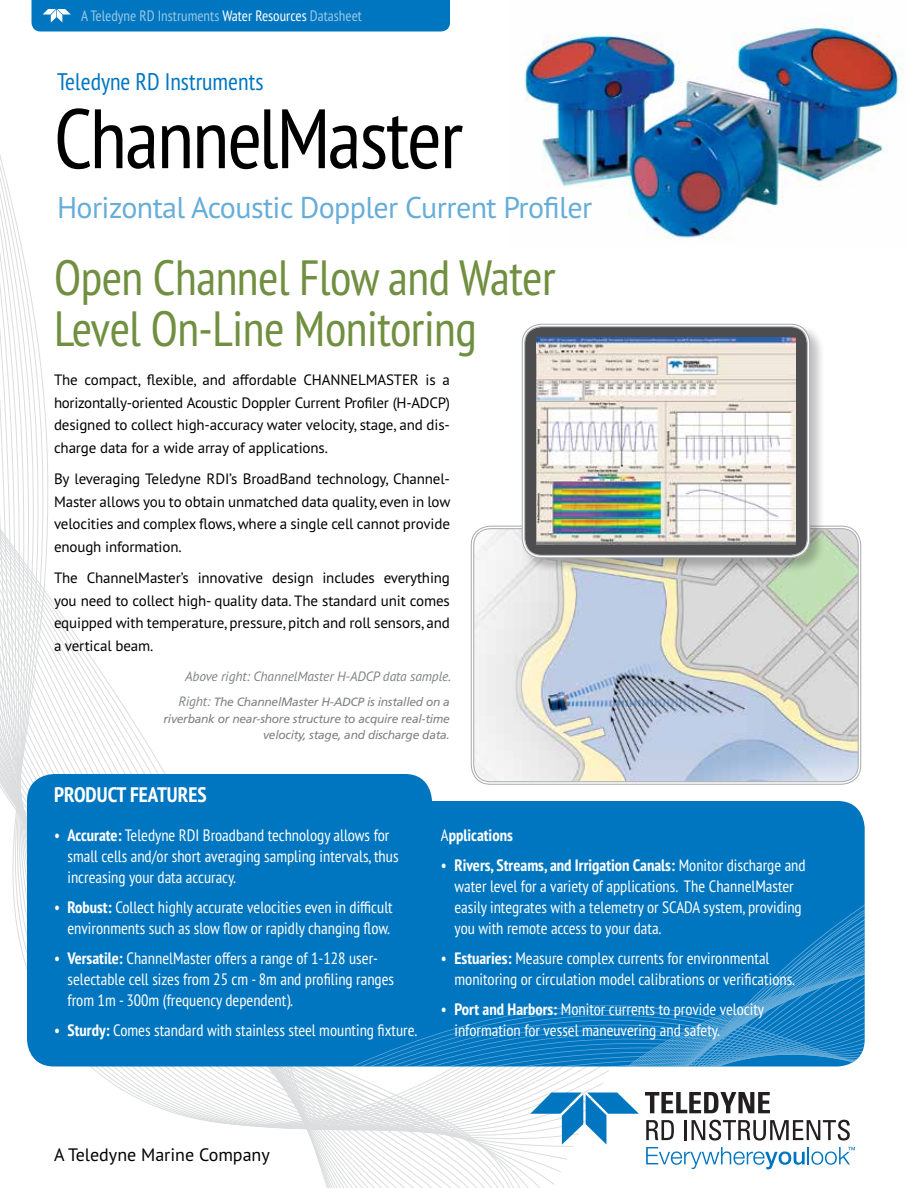
<style>
.page{position:relative;width:918px;height:1188px;background:#fff}
.page>*{position:absolute;margin:0;border:0;box-sizing:border-box;transform-origin:0 0}
.t1{font:condensed 84px "PT Sans Pro";letter-spacing:-.02em;color:#000}
.t2{font:condensed 49.5px/51px "PT Sans Pro";letter-spacing:-.01em;color:#718f40}
.t3{font:30px "PT Sans Pro";letter-spacing:-.02em;color:#66add9}
.t4{font:condensed 24px "PT Sans Pro";color:#0076c0}
.t5{font:700 condensed 21px "PT Sans Pro";color:#fff}
.t6{font:18px "PT Sans Pro";color:#000}
.t7{font:condensed 16.5px/21px "PT Sans Pro";color:#fff}
.t8{font:700 condensed 16.5px "PT Sans Pro";color:#fff}
.t9{font:15px/22.5px "PT Sans Pro";letter-spacing:-.01em;color:#000;text-align:justify}
.t10{font:condensed 15px "PT Sans Pro";color:#99c8e6}
.t11{font:italic 13.5px "PT Sans Pro";letter-spacing:-.01em;color:#808285}
.t12{font:italic 12px/16.5px "Frutiger";letter-spacing:-.02em;color:#808285;text-align:right}
.s1{color:#fff}
.s2{font-family:"PT Sans Pro";font-size:13.5px}
.s3{font-weight:700}
.s4{font-weight:400}
</style>
<div class="page">
<svg style="left:0;top:287px;width:470px;height:901px"></svg>
<div style="left:32px;top:0;width:418px;height:32px;background:#0076c0"></div>
<svg style="left:645px;top:1092px;width:125px;height:21px"></svg>
<svg style="left:646px;top:1120px;width:28px;height:20px"></svg>
<hr style="left:684px;top:1120px;width:3px;height:20px;background:#231f20">
<svg style="left:692px;top:1120px;width:158px;height:21px"></svg>
<svg style="left:646px;top:1147px;width:209px;height:22px"></svg>
<svg style="left:530px;top:1093px;width:109px;height:52px"></svg>
<div style="left:27px;top:774px;width:405px;height:261px;background:#0076c0;border-radius:27px"></div>
<div style="left:27px;top:801px;width:838px;height:265px;background:#0076c0;border-radius:27px"></div>
<svg style="left:353px;top:801px;width:512px;height:265px"></svg>
<img style="left:472px;top:527px;width:388px;height:256px">
<img style="left:524px;top:24px;width:381px;height:216px">
<div style="left:521px;top:323px;width:304px;height:250px;background:#000;opacity:.25"></div>
<div style="left:524px;top:326px;width:284px;height:230px;background:#4d4d4f;border-radius:18px"></div>
<img style="left:537px;top:338px;width:258px;height:206px">
<div style="left:522px;top:324px;width:288px;height:234px;border:1px solid #a7a9ac;border-radius:19px"></div>
<div style="left:524px;top:326px;width:284px;height:230px;border:1px solid #a7a9ac;border-radius:17px"></div>
<p class="t10" style="left:81px;top:6px;width:282px">A Teledyne RD Instruments <span class="s1">Water Resources</span> Datasheet</p>
<h3 class="t4" style="left:57px;top:66px;width:208px">Teledyne RD Instruments</h3>
<h1 class="t1" style="left:54px;top:84px;width:411px">ChannelMaster</h1>
<h3 class="t3" style="left:57px;top:188px;width:537px">Horizontal Acoustic Doppler Current Profiler</h3>
<h2 class="t2" style="left:54px;top:250px;width:503px">Open Channel Flow and Water<br>Level On-Line Monitoring</h2>
<p class="t9" style="left:54px;top:368px;width:398px">The compact, flexible, and affordable CHANNELMASTER is a horizontally-oriented Acoustic Doppler Current Profiler (H-ADCP) designed to collect high-accuracy water velocity, stage, and dis&shy;charge data for a wide array of applications.</p>
<p class="t9" style="left:54px;top:467px;width:398px">By leveraging Teledyne RDI’s BroadBand technology, Channel-Master allows you to obtain unmatched data quality, even in low velocities and complex flows, where a single cell cannot provide enough information.</p>
<p class="t9" style="left:54px;top:566px;width:398px">The ChannelMaster’s innovative design includes everything you need to collect high- quality data. The standard unit comes equipped with temperature, pressure, pitch and roll sensors, and a vertical beam.</p>
<p class="t11" style="left:185px;top:667px;width:267px">Above right: ChannelMaster H-ADCP data sample.</p>
<p class="t12" style="left:164px;top:694px;width:288px"><span class="s2">Right:</span> The ChannelMaster H-ADCP is installed on a riverbank or near-shore structure to acquire real-time velocity, stage, and discharge data.</p>
<p class="t5" style="left:54px;top:781px;width:154px">PRODUCT FEATURES</p>
<p class="t7" style="left:67px;top:824px;width:333px;text-indent:-13px">• <span class="s3">Accurate:</span> Teledyne RDI Broadband technology allows for small cells and/or short averaging sampling intervals, thus increasing your data accuracy.</p>
<p class="t7" style="left:54px;top:896px;width:340px;text-align:right">• <span class="s3">Robust:</span> Collect highly accurate velocities even in difficult environments such as slow flow or rapidly changing flow.</p>
<p class="t7" style="left:67px;top:947px;width:328px;text-indent:-13px">• <span class="s3">Versatile:</span> ChannelMaster offers a range of 1-128 user&shy;selectable cell sizes from 25 cm - 8m and profiling ranges from 1m - 300m (frequency dependent).</p>
<p class="t7" style="left:54px;top:1019px;width:365px">• <span class="s3">Sturdy:</span> Comes standard with stainless steel mounting fixture.</p>
<p class="t8" style="left:441px;top:824px;width:73px"><span class="s4">A</span>pplications</p>
<p class="t7" style="left:454px;top:854px;width:353px;text-indent:-13px">• <span class="s3">Rivers, Streams, and Irrigation Canals:</span> Monitor discharge and water level for a variety of applications. The ChannelMaster easily integrates with a telemetry or SCADA system, providing you with remote access to your data.</p>
<p class="t7" style="left:454px;top:947px;width:342px;text-indent:-13px">• <span class="s3">Estuaries:</span> Measure complex currents for environmental monitoring or circulation model calibrations or verifications.</p>
<p class="t7" style="left:454px;top:998px;width:311px;text-indent:-13px">• <span class="s3">Port and Harbors:</span> Monitor currents to provide velocity information for vessel maneuvering and safety.</p>
<p class="t6" style="left:54px;top:1143px;width:217px">A Teledyne Marine Company</p>
</div>
